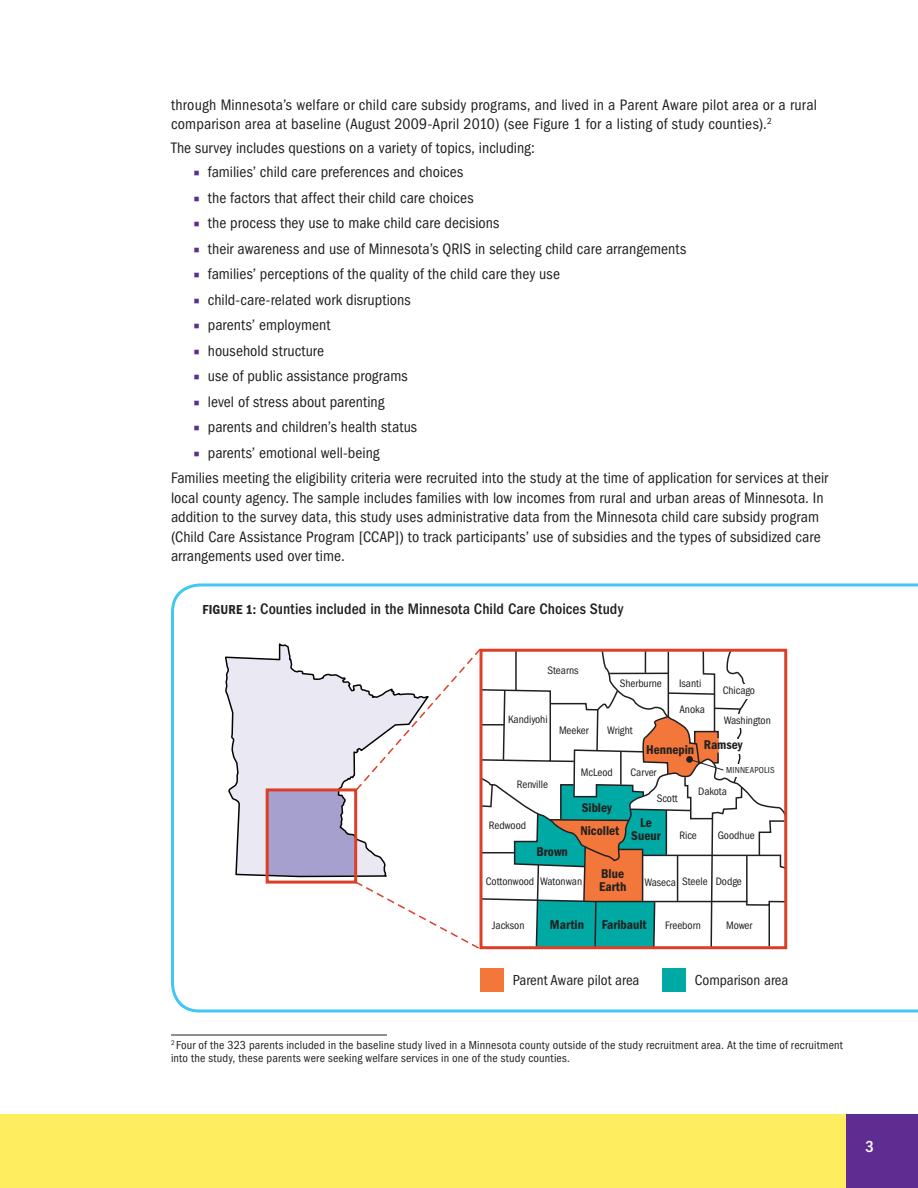
<style>
.page{position:relative;width:918px;height:1188px;background:#fff}
.page>*{position:absolute;margin:0;border:0;box-sizing:border-box;transform-origin:0 0}
.Intro_text{font:500 condensed 16.5px "ITC Franklin Gothic Std";color:#fff}
.Body_Copy_no_indent{font:condensed 15.75px/19.5px "ITC Franklin Gothic Std";letter-spacing:.005em;color:#231f20}
.Bulleted_Items{font:condensed 15.75px "ITC Franklin Gothic Std";letter-spacing:.005em;color:#231f20}
.Footnote{font:condensed 15.75px/19.5px "ITC Franklin Gothic Std";letter-spacing:.015em;color:#231f20}
.Figure_Title{font:500 condensed 15.75px "ITC Franklin Gothic Std";letter-spacing:.005em;color:#231f20}
.t1{font:condensed 15px "Franklin Gothic";color:#231f20}
.t2{font:600 condensed 13.2px/13.2px "Franklin Gothic";color:#231f20}
.Footnote-2{font:condensed 12px/13.5px "ITC Franklin Gothic Std";letter-spacing:.015em;color:#231f20}
.t3{font:condensed 11.25px "Franklin Gothic";letter-spacing:-.005em;color:#231f20}
.t4{font:condensed 9px "Franklin Gothic";letter-spacing:.025em;color:#231f20}
.s1{font-family:"Minion Pro";font-weight:700;font-stretch:normal;color:#5f2d91}
.s2{font-family:"ITC Franklin Gothic Std Dm Cd";font-weight:400;font-stretch:normal;font-size:13.5px}
</style>
<div class="page">
<div style="left:0;top:1114px;width:918px;height:74px;background:#ffed60"></div>
<div style="left:846px;top:1114px;width:72px;height:74px;background:#5f2d91"></div>
<svg style="left:171px;top:583px;width:747px;height:429px"></svg>
<hr style="left:171px;top:1035px;width:216px;height:1px;background:#231f20">
<div style="left:480px;top:968px;width:24px;height:24px;background:#f3773a"></div>
<div style="left:662px;top:968px;width:24px;height:24px;background:#00a9a3"></div>
<svg style="left:224px;top:640px;width:205px;height:237px"></svg>
<svg style="left:264px;top:647px;width:524px;height:304px"></svg>
<p class="Footnote" style="left:171px;top:95px;width:647px">through Minnesota’s welfare or child care subsidy programs, and lived in a Parent Aware pilot area or a rural comparison area at baseline (August 2009-April 2010) (see Figure 1 for a listing of study counties).<sup>2</sup></p>
<p class="Body_Copy_no_indent" style="left:171px;top:138px;width:365px">The survey includes questions on a variety of topics, including:</p>
<p class="Bulleted_Items" style="left:194px;top:163px;width:271px"><span class="s1">■</span> families’ child care preferences and choices</p>
<p class="Bulleted_Items" style="left:194px;top:189px;width:282px"><span class="s1">■</span> the factors that affect their child care choices</p>
<p class="Bulleted_Items" style="left:194px;top:214px;width:307px"><span class="s1">■</span> the process they use to make child care decisions</p>
<p class="Bulleted_Items" style="left:194px;top:240px;width:494px"><span class="s1">■</span> their awareness and use of Minnesota’s QRIS in selecting child care arrangements</p>
<p class="Bulleted_Items" style="left:194px;top:265px;width:368px"><span class="s1">■</span> families’ perceptions of the quality of the child care they use</p>
<p class="Bulleted_Items" style="left:194px;top:291px;width:219px"><span class="s1">■</span> child-care-related work disruptions</p>
<p class="Bulleted_Items" style="left:194px;top:316px;width:139px"><span class="s1">■</span> parents’ employment</p>
<p class="Bulleted_Items" style="left:194px;top:342px;width:132px"><span class="s1">■</span> household structure</p>
<p class="Bulleted_Items" style="left:194px;top:367px;width:216px"><span class="s1">■</span> use of public assistance programs</p>
<p class="Bulleted_Items" style="left:194px;top:393px;width:193px"><span class="s1">■</span> level of stress about parenting</p>
<p class="Bulleted_Items" style="left:194px;top:418px;width:225px"><span class="s1">■</span> parents and children’s health status</p>
<p class="Bulleted_Items" style="left:194px;top:444px;width:188px"><span class="s1">■</span> parents’ emotional well-being</p>
<p class="Body_Copy_no_indent" style="left:171px;top:468px;width:659px">Families meeting the eligibility criteria were recruited into the study at the time of application for services at their local county agency. The sample includes families with low incomes from rural and urban areas of Minnesota. In addition to the survey data, this study uses administrative data from the Minnesota child care subsidy program (Child Care Assistance Program [CCAP]) to track participants’ use of subsidies and the types of subsidized care arrangements used over time.</p>
<p class="Figure_Title" style="left:202px;top:600px;width:422px"><span class="s2">FIGURE 1:</span> Counties included in the Minnesota Child Care Choices Study</p>
<p class="t3" style="left:547px;top:664px;width:33px">Stearns</p>
<p class="t3" style="left:508px;top:713px;width:41px">Kandiyohi</p>
<p class="t3" style="left:517px;top:778px;width:33px">Renville</p>
<p class="t3" style="left:489px;top:819px;width:39px">Redwood</p>
<p class="t3" style="left:620px;top:677px;width:44px">Sherburne</p>
<p class="t3" style="left:679px;top:677px;width:24px">Isanti</p>
<p class="t3" style="left:679px;top:703px;width:27px">Anoka</p>
<p class="t3" style="left:723px;top:684px;width:34px">Chicago</p>
<p class="t3" style="left:724px;top:714px;width:49px">Washington</p>
<p class="t2" style="left:704px;top:738px;width:40px">Ramsey</p>
<p class="t4" style="left:726px;top:765px;width:50px">MINNEAPOLIS</p>
<p class="t3" style="left:559px;top:724px;width:31px">Meeker</p>
<p class="t3" style="left:607px;top:724px;width:27px">Wright</p>
<p class="t2" style="left:646px;top:743px;width:50px">Hennepin</p>
<p class="t3" style="left:581px;top:766px;width:33px">McLeod</p>
<p class="t3" style="left:631px;top:766px;width:27px">Carver</p>
<p class="t2" style="left:582px;top:801px;width:32px">Sibley</p>
<p class="t3" style="left:657px;top:792px;width:23px">Scott</p>
<p class="t3" style="left:698px;top:785px;width:30px">Dakota</p>
<p class="t2" style="left:580px;top:824px;width:40px">Nicollet</p>
<p class="t2" style="left:631px;top:816px;width:31px;text-align:center">Le<br>Sueur</p>
<p class="t3" style="left:679px;top:829px;width:19px">Rice</p>
<p class="t3" style="left:718px;top:829px;width:39px">Goodhue</p>
<p class="t2" style="left:536px;top:845px;width:33px">Brown</p>
<p class="t3" style="left:486px;top:875px;width:98px">Cottonwood Watonwan</p>
<p class="t2" style="left:599px;top:867px;width:29px">Blue<br>Earth</p>
<p class="t3" style="left:645px;top:875px;width:99px">Waseca Steele Dodge</p>
<p class="t3" style="left:492px;top:919px;width:34px">Jackson</p>
<p class="t2" style="left:550px;top:919px;width:35px">Martin</p>
<p class="t2" style="left:602px;top:919px;width:46px">Faribault</p>
<p class="t3" style="left:665px;top:919px;width:37px">Freeborn</p>
<p class="t3" style="left:726px;top:919px;width:28px">Mower</p>
<p class="t1" style="left:513px;top:972px;width:128px">Parent Aware pilot area</p>
<p class="t1" style="left:695px;top:972px;width:95px">Comparison area</p>
<p class="Footnote-2" style="left:171px;top:1038px;width:674px"><sup>2</sup> Four of the 323 parents included in the baseline study lived in a Minnesota county outside of the study recruitment area. At the time of recruitment into the study, these parents were seeking welfare services in one of the study counties.</p>
<p class="Intro_text" style="left:866px;top:1137px;width:10px">3</p>
</div>
